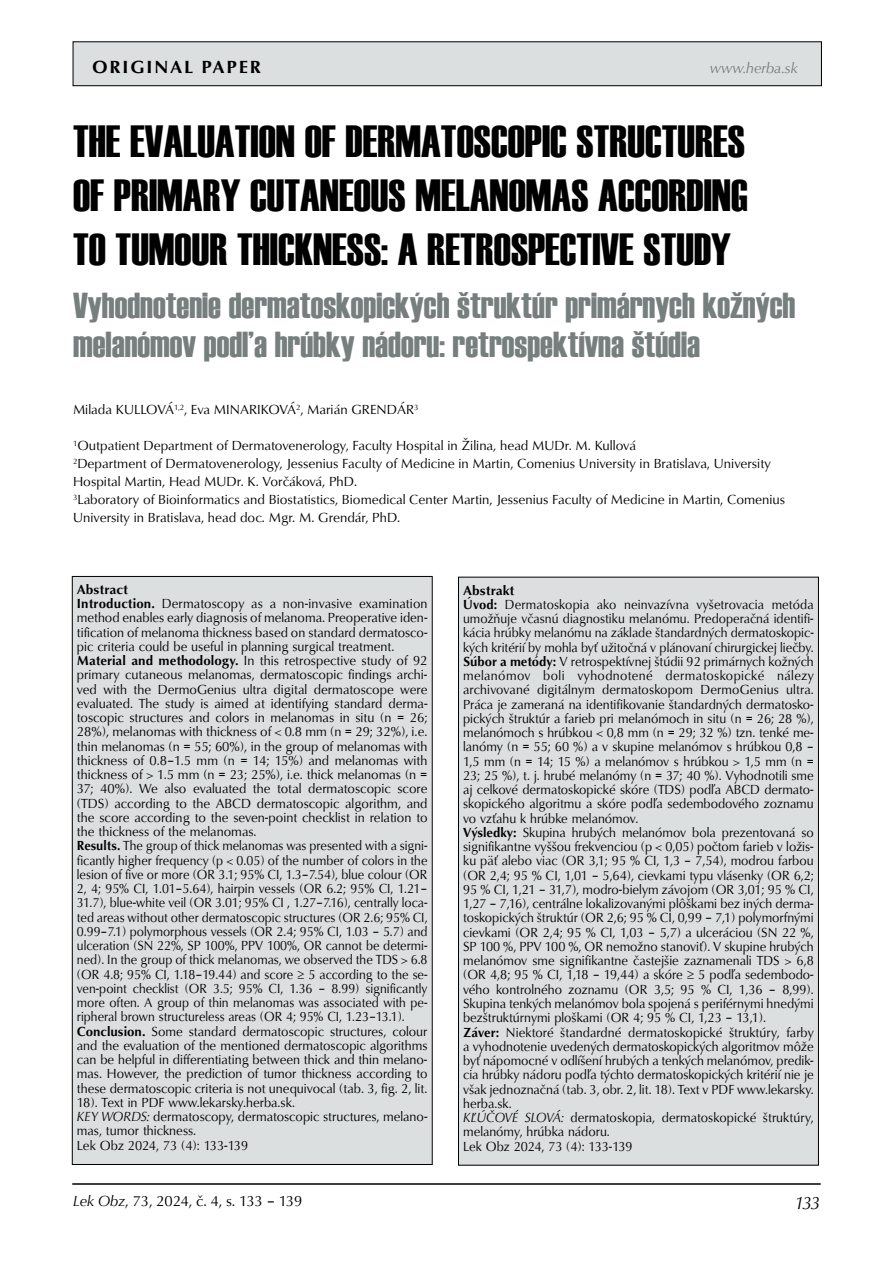
<style>
.page{position:relative;width:893px;height:1263px;background:#fff}
.page>*{position:absolute;margin:0;border:0;box-sizing:border-box;transform-origin:0 0}
.t1{font:45px/54px "Haettenschweiler";color:#000;text-align:justify}
.t2{font:36px/39px "Haettenschweiler";color:#777e7e}
.t3{font:700 18px "URW Classico TEE";letter-spacing:.1em;color:#000}
.t4{font:italic 18px "URW Classico TEE";color:#000}
.t5{font:15px "URW Classico TEE";color:#000}
.t6{font:italic 15px "URW Classico TEE";color:#777e7e}
.t7{font:13.5px/14.2px "URW Classico TEE";color:#000;scale:.96 1}
.t8{font:13.5px/14.2px "URW Classico TEE";color:#000;scale:.94 1}
.t9{font:13.5px/18px "URW Classico TEE";color:#000}
.s1{font-weight:700}
.s2{font-style:italic}
</style>
<div class="page">
<div style="left:73px;top:42px;width:748px;height:44px;background:#dcdfe0"></div>
<div style="left:73px;top:41px;width:749px;height:45px;border:1px solid #000"></div>
<hr style="left:72px;top:1183px;width:749px;height:2px;background:#000">
<div style="left:72px;top:576px;width:360px;height:588px;background:#dcdfe0"></div>
<div style="left:458px;top:577px;width:360px;height:588px;background:#dcdfe0"></div>
<h3 class="t3" style="left:92px;top:56px;width:171px">ORIGINAL PAPER</h3>
<p class="t6" style="left:710px;top:59px;width:90px">www.herba.sk</p>
<h1 class="t1" style="left:73px;top:115px;width:676px">THE EVALUATION OF DERMATOSCOPIC STRUCTURES OF PRIMARY CUTANEOUS MELANOMAS ACCORDING TO TUMOUR THICKNESS: A RETROSPECTIVE STUDY</h1>
<h2 class="t2" style="left:73px;top:286px;width:724px">Vyhodnotenie dermatoskopických štruktúr primárnych kožných melanómov podľa hrúbky nádoru: retrospektívna štúdia</h2>
<p class="t9" style="left:73px;top:401px;width:347px">Milada KULLOVÁ<sup>1,2</sup>, Eva MINARIKOVÁ<sup>2</sup>, Marián GRENDÁR<sup>3</sup></p>
<p class="t9" style="left:73px;top:437px;width:714px"><sup>1</sup>Outpatient Department of Dermatovenerology, Faculty Hospital in Žilina, head MUDr. M. Kullová<br><sup>2</sup>Department of Dermatovenerology, Jessenius Faculty of Medicine in Martin, Comenius University in Bratislava, University Hospital Martin, Head MUDr. K. Vorčáková, PhD.<br><sup>3</sup>Laboratory of Bioinformatics and Biostatistics, Biomedical Center Martin, Jessenius Faculty of Medicine in Martin, Comenius University in Bratislava, head doc. Mgr. M. Grendár, PhD.</p>
<p class="t7" style="left:77px;top:582px;width:367px"><span class="s1">Abstract<br>Introduction.</span> Dermatoscopy as a non-invasive examination method enables early diagnosis of melanoma. Preoperative iden&shy;tification of melanoma thickness based on standard dermatosco&shy;pic criteria could be useful in planning surgical treatment.<br><span class="s1">Material and methodology.</span> In this retrospective study of 92 primary cutaneous melanomas, dermatoscopic findings archi&shy;ved with the DermoGenius ultra digital dermatoscope were evaluated. The study is aimed at identifying standard derma&shy;toscopic structures and colors in melanomas in situ (n = 26; 28%), melanomas with thickness of &lt; 0.8 mm (n = 29; 32%), i.e. thin melanomas (n = 55; 60%), in the group of melanomas with thickness of 0.8–1.5 mm (n = 14; 15%) and melanomas with thickness of &gt; 1.5 mm (n = 23; 25%), i.e. thick melanomas (n = 37; 40%). We also evaluated the total dermatoscopic score (TDS) according to the ABCD dermatoscopic algorithm, and the score according to the seven-point checklist in relation to the thickness of the melanomas.<br><span class="s1">Results.</span> The group of thick melanomas was presented with a signi&shy;ficantly higher frequency (p &lt; 0.05) of the number of colors in the lesion of five or more (OR 3.1; 95% CI, 1.3–7.54), blue colour (OR 2, 4; 95% CI, 1.01–5.64), hairpin vessels (OR 6.2; 95% CI, 1.21– 31.7), blue-white veil (OR 3.01; 95% CI , 1.27–7.16), centrally loca&shy;ted areas without other dermatoscopic structures (OR 2.6; 95% CI, 0.99–7.1) polymorphous vessels (OR 2.4; 95% CI, 1.03 – 5.7) and ulceration (SN 22%, SP 100%, PPV 100%, OR cannot be determi&shy;ned). In the group of thick melanomas, we observed the TDS &gt; 6.8 (OR 4.8; 95% CI, 1.18–19.44) and score ≥ 5 according to the se&shy;ven-point checklist (OR 3.5; 95% CI, 1.36 – 8.99) significantly more often. A group of thin melanomas was associated with pe&shy;ripheral brown structureless areas (OR 4; 95% CI, 1.23–13.1).<br><span class="s1">Conclusion.</span> Some standard dermatoscopic structures, colour and the evaluation of the mentioned dermatoscopic algorithms can be helpful in differentiating between thick and thin melano&shy;mas. However, the prediction of tumor thickness according to these dermatoscopic criteria is not unequivocal (tab. 3, fig. 2, lit.<br>18). Text in PDF www.lekarsky.herba.sk.<br><span class="s2">KEY WORDS:</span> dermatoscopy, dermatoscopic structures, melano&shy;mas, tumor thickness.<br>Lek Obz 2024, 73 (4): 133-139</p>
<p class="t8" style="left:463px;top:583px;width:375px"><span class="s1">Abstrakt<br>Úvod:</span> Dermatoskopia ako neinvazívna vyšetrovacia metóda umožňuje včasnú diagnostiku melanómu. Predoperačná identifi&shy;kácia hrúbky melanómu na základe štandardných dermatoskopic&shy;kých kritérií by mohla byť užitočná v plánovaní chirurgickej liečby.<br><span class="s1">Súbor a metódy:</span> V retrospektívnej štúdii 92 primárnych kožných melanómov boli vyhodnotené dermatoskopické nálezy archivované digitálnym dermatoskopom DermoGenius ultra.<br>Práca je zameraná na identifikovanie štandardných dermatosko&shy;pických štruktúr a farieb pri melanómoch in situ (n = 26; 28 %), melanómoch s hrúbkou &lt; 0,8 mm (n = 29; 32 %) tzn. tenké me&shy;lanómy (n = 55; 60 %) a v skupine melanómov s hrúbkou 0,8 – 1,5 mm (n = 14; 15 %) a melanómov s hrúbkou &gt; 1,5 mm (n = 23; 25 %), t. j. hrubé melanómy (n = 37; 40 %). Vyhodnotili sme aj celkové dermatoskopické skóre (TDS) podľa ABCD dermato&shy;skopického algoritmu a skóre podľa sedembodového zoznamu vo vzťahu k hrúbke melanómov.<br><span class="s1">Výsledky:</span> Skupina hrubých melanómov bola prezentovaná so signifikantne vyššou frekvenciou (p &lt; 0,05) počtom farieb v ložis&shy;ku päť alebo viac (OR 3,1; 95 % CI, 1,3 – 7,54), modrou farbou (OR 2,4; 95 % CI, 1,01 – 5,64), cievkami typu vlásenky (OR 6,2; 95 % CI, 1,21 – 31,7), modro-bielym závojom (OR 3,01; 95 % CI, 1,27 – 7,16), centrálne lokalizovanými plôškami bez iných derma&shy;toskopických štruktúr (OR 2,6; 95 % CI, 0,99 – 7,1) polymorfnými cievkami (OR 2,4; 95 % CI, 1,03 – 5,7) a ulceráciou (SN 22 %, SP 100 %, PPV 100 %, OR nemožno stanoviť). V skupine hrubých melanómov sme signifikantne častejšie zaznamenali TDS &gt; 6,8 (OR 4,8; 95 % CI, 1,18 – 19,44) a skóre ≥ 5 podľa sedembodo&shy;vého kontrolného zoznamu (OR 3,5; 95 % CI, 1,36 – 8,99).<br>Skupina tenkých melanómov bola spojená s periférnymi hnedými bezštruktúrnymi ploškami (OR 4; 95 % CI, 1,23 – 13,1).<br><span class="s1">Záver:</span> Niektoré štandardné dermatoskopické štruktúry, farby a vyhodnotenie uvedených dermatoskopických algoritmov môže byť nápomocné v odlíšení hrubých a tenkých melanómov, predik&shy;cia hrúbky nádoru podľa týchto dermatoskopických kritérií nie je však jednoznačná (tab. 3, obr. 2, lit. 18). Text v PDF www.lekarsky. herba.sk.<br><span class="s2">KĽÚČOVÉ SLOVÁ:</span> dermatoskopia, dermatoskopické štruktúry, melanómy, hrúbka nádoru.<br>Lek Obz 2024, 73 (4): 133-139</p>
<p class="t5" style="left:73px;top:1191px;width:231px"><span class="s2">Lek Obz</span>, 73, 2024, č. 4, s. 133 – 139</p>
<h3 class="t4" style="left:795px;top:1191px;width:26px">133</h3>
</div>
